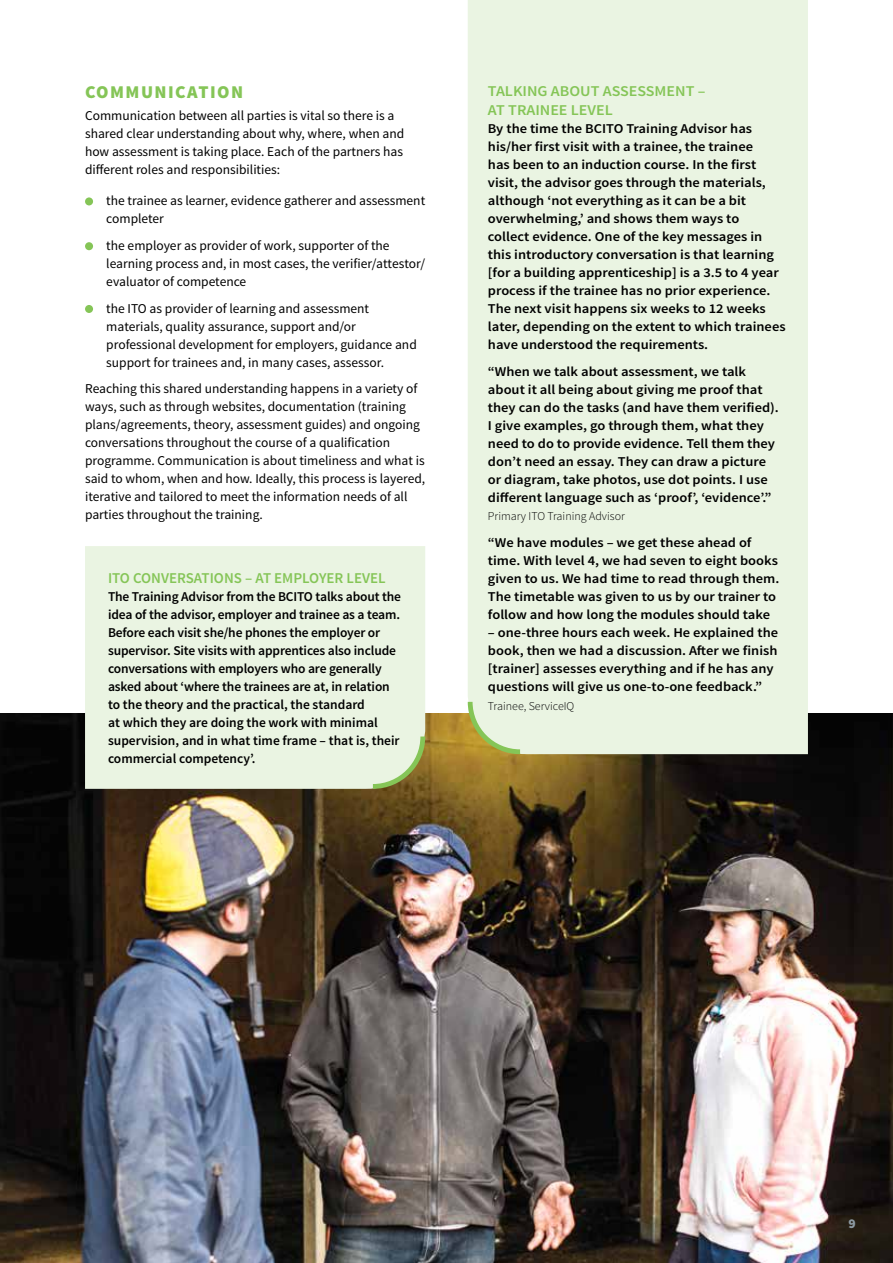
<style>
.page{position:relative;width:893px;height:1263px;background:#fff}
.page>*{position:absolute;margin:0;border:0;box-sizing:border-box;transform-origin:0 0}
.t1{font:900 18px "Source Sans Pro";letter-spacing:.08em;color:#85c557}
.t2{font:600 15px/18.8px "Source Sans Pro";color:#85c557;scale:1.07 1}
.t3{font:600 15px "Source Sans Pro";color:#85c557}
.t4{font:600 13.5px/18px "Source Sans Pro";color:#000;scale:1.07 1}
.t5{font:13.5px/18px "Source Sans Pro";color:#000}
.t6{font:600 13.5px/18px "Source Sans Pro";color:#000}
.t7{font:900 13.5px "Source Sans Pro";color:#8c99a1}
.t8{font:300 12px "Source Sans Pro";color:#000}
</style>
<div class="page">
<img style="left:0;top:714px;width:893px;height:549px">
<div style="left:468px;top:0;width:340px;height:754px;background:#eaf4e2"></div>
<div style="left:85px;top:197px;width:8px;height:8px;background:#85c557;border-radius:50%"></div>
<div style="left:85px;top:242px;width:8px;height:8px;background:#85c557;border-radius:50%"></div>
<div style="left:85px;top:305px;width:8px;height:8px;background:#85c557;border-radius:50%"></div>
<div style="left:85px;top:546px;width:340px;height:243px;background:#eaf4e2"></div>
<svg style="left:373px;top:736px;width:52px;height:53px;background:#c4cea6"></svg>
<svg style="left:468px;top:702px;width:52px;height:52px;background:#d2d9a9"></svg>
<h1 class="t1" style="left:85px;top:80px;width:160px">COMMUNICATION</h1>
<p class="t5" style="left:85px;top:107px;width:321px">Communication between all parties is vital so there is a shared clear understanding about why, where, when and how assessment is taking place. Each of the partners has different roles and responsibilities:</p>
<p class="t5" style="left:106px;top:192px;width:320px">the trainee as learner, evidence gatherer and assessment completer</p>
<p class="t5" style="left:106px;top:237px;width:320px">the employer as provider of work, supporter of the learning process and, in most cases, the verifier/attestor/ evaluator of competence</p>
<p class="t5" style="left:106px;top:300px;width:312px">the ITO as provider of learning and assessment materials, quality assurance, support and/or professional development for employers, guidance and support for trainees and, in many cases, assessor.</p>
<p class="t5" style="left:85px;top:380px;width:342px">Reaching this shared understanding happens in a variety of ways, such as through websites, documentation (training plans/agreements, theory, assessment guides) and ongoing conversations throughout the course of a qualification programme. Communication is about timeliness and what is said to whom, when and how. Ideally, this process is layered, iterative and tailored to meet the information needs of all parties throughout the training.</p>
<p class="t3" style="left:108px;top:568px;width:279px">ITO CONVERSATIONS – AT EMPLOYER LEVEL</p>
<p class="t6" style="left:108px;top:588px;width:295px">The Training Advisor from the BCITO talks about the idea of the advisor, employer and trainee as a team.<br>Before each visit she/he phones the employer or supervisor. Site visits with apprentices also include conversations with employers who are generally asked about ‘where the trainees are at, in relation to the theory and the practical, the standard<br>at which they are doing the work with minimal supervision, and in what time frame – that is, their commercial competency’.</p>
<p class="t2" style="left:488px;top:82px;width:205px">TALKING ABOUT ASSESSMENT –<br>AT TRAINEE LEVEL</p>
<p class="t4" style="left:488px;top:120px;width:280px">By the time the BCITO Training Advisor has his/her first visit with a trainee, the trainee<br>has been to an induction course. In the first visit, the advisor goes through the materials, although ‘not everything as it can be a bit overwhelming,’ and shows them ways to<br>collect evidence. One of the key messages in this introductory conversation is that learning [for a building apprenticeship] is a 3.5 to 4 year process if the trainee has no prior experience.<br>The next visit happens six weeks to 12 weeks later, depending on the extent to which trainees have understood the requirements.</p>
<p class="t4" style="left:488px;top:362px;width:273px">“When we talk about assessment, we talk about it all being about giving me proof that they can do the tasks (and have them verified).<br>I give examples, go through them, what they need to do to provide evidence. Tell them they don’t need an essay. They can draw a picture or diagram, take photos, use dot points. I use different language such as ‘proof’, ‘evidence’.”</p>
<p class="t8" style="left:488px;top:509px;width:138px">Primary ITO Training Advisor</p>
<p class="t4" style="left:488px;top:534px;width:274px">“We have modules – we get these ahead of time. With level 4, we had seven to eight books given to us. We had time to read through them.<br>The timetable was given to us by our trainer to follow and how long the modules should take</p>
<p class="t4" style="left:488px;top:624px;width:273px">– one-three hours each week. He explained the book, then we had a discussion. After we finish [trainer] assesses everything and if he has any questions will give us one-to-one feedback.”</p>
<p class="t8" style="left:488px;top:698px;width:88px">Trainee, ServiceIQ</p>
<p class="t7" style="left:848px;top:1214px;width:9px">9</p>
</div>
